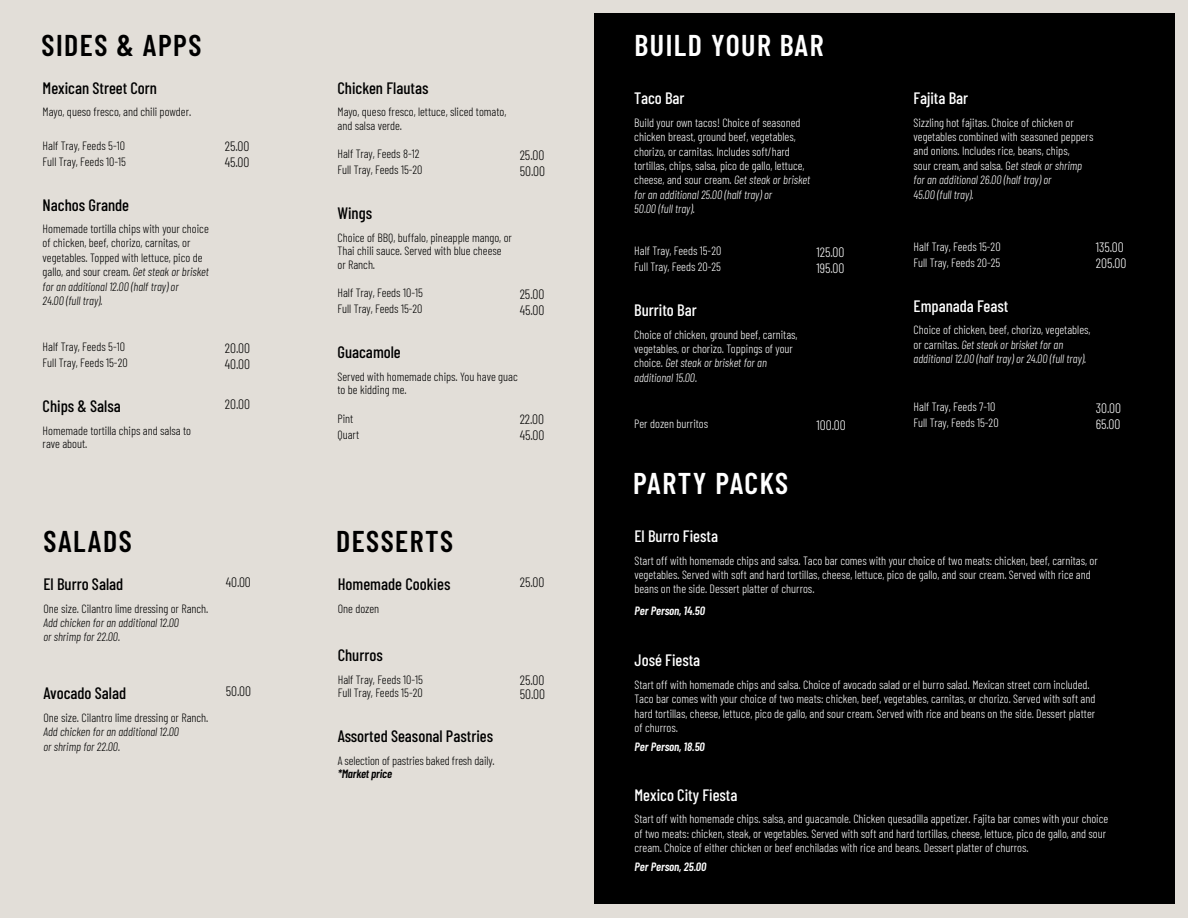
<style>
.page{position:relative;width:1188px;height:918px;background:#e2ded8}
.page>*{position:absolute;margin:0;border:0;box-sizing:border-box;transform-origin:0 0}
.t1{font:600 30px "Barlow Condensed";letter-spacing:.05em;color:#000}
.t2{font:600 30px "Barlow Condensed";letter-spacing:.05em;color:#fff}
.t3{font:500 16.5px "Barlow Condensed";color:#000}
.t4{font:500 16.5px "Barlow Condensed";color:#fff}
.t5{font:300 13.5px "Barlow Condensed";color:#000}
.t6{font:300 13.5px "Barlow Condensed";color:#fff}
.t7{font:300 12px/14.4px "Barlow Condensed";color:#fff}
.t8{font:300 12px/14.4px "Barlow Condensed";color:#000}
.t9{font:italic 300 12px/14.4px "Barlow Condensed";color:#fff}
.t10{font:italic 300 12px/14.4px "Barlow Condensed";color:#000}
.t11{font:italic 600 12px "Barlow Condensed";color:#fff}
.t12{font:italic 600 12px "Barlow Condensed";letter-spacing:-.01em;color:#000}
.s1{font-style:italic}
.s2{font-style:normal}
</style>
<div class="page">
<div style="left:594px;top:14px;width:580px;height:890px;background:#000"></div>
<h1 class="t1" style="left:42px;top:26px;width:161px">SIDES &amp; APPS</h1>
<h1 class="t2" style="left:634px;top:26px;width:191px">BUILD YOUR BAR</h1>
<h2 class="t3" style="left:43px;top:77px;width:116px">Mexican Street Corn</h2>
<p class="t8" style="left:43px;top:104px;width:150px">Mayo, queso fresco, and chili powder.</p>
<p class="t8" style="left:43px;top:138px;width:84px">Half Tray, Feeds 5-10</p>
<p class="t5" style="left:225px;top:138px;width:26px">25.00</p>
<p class="t8" style="left:43px;top:154px;width:85px">Full Tray, Feeds 10-15</p>
<p class="t5" style="left:225px;top:154px;width:26px">45.00</p>
<h2 class="t3" style="left:43px;top:194px;width:88px">Nachos Grande</h2>
<p class="t8" style="left:43px;top:221px;width:168px">Homemade tortilla chips with your choice of chicken, beef, chorizo, carnitas, or vegetables. Topped with lettuce, pico de gallo, and sour cream. <span class="s1">Get steak or brisket for an additional 12.00 (half tray) or<br>24.00 (full tray).</span></p>
<p class="t8" style="left:43px;top:339px;width:84px">Half Tray, Feeds 5-10</p>
<p class="t5" style="left:225px;top:339px;width:27px">20.00</p>
<p class="t8" style="left:43px;top:355px;width:87px">Full Tray, Feeds 15-20</p>
<p class="t5" style="left:225px;top:355px;width:27px">40.00</p>
<h2 class="t3" style="left:43px;top:396px;width:80px">Chips &amp; Salsa</h2>
<p class="t5" style="left:225px;top:396px;width:27px">20.00</p>
<p class="t8" style="left:43px;top:423px;width:150px;line-height:13.5px">Homemade tortilla chips and salsa to rave about.</p>
<h2 class="t3" style="left:338px;top:77px;width:92px">Chicken Flautas</h2>
<p class="t8" style="left:338px;top:105px;width:170px;line-height:13.5px">Mayo, queso fresco, lettuce, sliced tomato, and salsa verde.</p>
<p class="t8" style="left:338px;top:146px;width:83px">Half Tray, Feeds 8-12</p>
<p class="t5" style="left:520px;top:146px;width:26px">25.00</p>
<p class="t8" style="left:338px;top:162px;width:87px">Full Tray, Feeds 15-20</p>
<p class="t5" style="left:520px;top:162px;width:27px">50.00</p>
<h2 class="t3" style="left:338px;top:203px;width:36px">Wings</h2>
<p class="t8" style="left:338px;top:230px;width:176px;line-height:13.5px">Choice of BBQ, buffalo, pineapple mango, or<br>Thai chili sauce. Served with blue cheese or Ranch.</p>
<p class="t8" style="left:338px;top:285px;width:87px">Half Tray, Feeds 10-15</p>
<p class="t5" style="left:520px;top:285px;width:26px">25.00</p>
<p class="t8" style="left:338px;top:301px;width:87px">Full Tray, Feeds 15-20</p>
<p class="t5" style="left:520px;top:301px;width:26px">45.00</p>
<h2 class="t3" style="left:338px;top:342px;width:65px">Guacamole</h2>
<p class="t8" style="left:338px;top:369px;width:182px;line-height:13.5px">Served with homemade chips. You have guac to be kidding me.</p>
<p class="t8" style="left:338px;top:411px;width:17px">Pint</p>
<p class="t5" style="left:520px;top:411px;width:26px">22.00</p>
<p class="t8" style="left:338px;top:427px;width:23px">Quart</p>
<p class="t5" style="left:520px;top:427px;width:26px">45.00</p>
<h2 class="t4" style="left:634px;top:88px;width:52px">Taco Bar</h2>
<p class="t7" style="left:634px;top:115px;width:177px">Build your own tacos! Choice of seasoned chicken breast, ground beef, vegetables, chorizo, or carnitas. Includes soft/hard tortillas, chips, salsa, pico de gallo, lettuce, cheese, and sour cream. <span class="s1">Get steak or brisket for an additional 25.00 (half tray) or<br>50.00 (full tray).</span></p>
<p class="t7" style="left:634px;top:243px;width:89px">Half Tray, Feeds 15-20</p>
<p class="t6" style="left:816px;top:243px;width:30px">125.00</p>
<p class="t7" style="left:634px;top:259px;width:88px">Full Tray, Feeds 20-25</p>
<p class="t6" style="left:816px;top:259px;width:30px">195.00</p>
<h2 class="t4" style="left:634px;top:300px;width:64px">Burrito Bar</h2>
<p class="t7" style="left:634px;top:327px;width:165px">Choice of chicken, ground beef, carnitas, vegetables, or chorizo. Toppings of your choice. <span class="s1">Get steak or brisket for an additional 15.00.</span></p>
<p class="t7" style="left:634px;top:416px;width:75px">Per dozen burritos</p>
<p class="t6" style="left:816px;top:416px;width:31px">100.00</p>
<h2 class="t4" style="left:914px;top:88px;width:56px">Fajita Bar</h2>
<p class="t7" style="left:914px;top:115px;width:181px">Sizzling hot fajitas. Choice of chicken or vegetables combined with seasoned peppers and onions. Includes rice, beans, chips,<br>sour cream, and salsa. G<span class="s1">et steak or shrimp for an additional 26.00 (half tray) or<br>45.00 (full tray).</span></p>
<p class="t7" style="left:914px;top:239px;width:89px">Half Tray, Feeds 15-20</p>
<p class="t6" style="left:1096px;top:239px;width:30px">135.00</p>
<p class="t7" style="left:914px;top:255px;width:88px">Full Tray, Feeds 20-25</p>
<p class="t6" style="left:1096px;top:255px;width:32px">205.00</p>
<h2 class="t4" style="left:914px;top:295px;width:96px">Empanada Feast</h2>
<p class="t9" style="left:914px;top:322px;width:178px"><span class="s2">Choice of chicken, beef, chorizo, vegetables, or carnitas.</span> Get steak or brisket for an additional 12.00 (half tray) or 24.00 (full tray).</p>
<p class="t7" style="left:914px;top:399px;width:83px">Half Tray, Feeds 7-10</p>
<p class="t6" style="left:1096px;top:399px;width:27px">30.00</p>
<p class="t7" style="left:914px;top:415px;width:87px">Full Tray, Feeds 15-20</p>
<p class="t6" style="left:1096px;top:415px;width:26px">65.00</p>
<h1 class="t2" style="left:633px;top:464px;width:157px">PARTY PACKS</h1>
<h1 class="t1" style="left:44px;top:522px;width:90px">SALADS</h1>
<h2 class="t3" style="left:44px;top:574px;width:81px">El Burro Salad</h2>
<p class="t5" style="left:226px;top:574px;width:27px">40.00</p>
<p class="t8" style="left:44px;top:601px;width:166px">One size. Cilantro lime dressing or Ranch.</p>
<p class="t10" style="left:44px;top:615px;width:137px">Add chicken for an additional 12.00 or shrimp for 22.00.</p>
<h2 class="t3" style="left:44px;top:683px;width:84px">Avocado Salad</h2>
<p class="t5" style="left:226px;top:683px;width:27px">50.00</p>
<p class="t8" style="left:44px;top:710px;width:166px">One size. Cilantro lime dressing or Ranch.</p>
<p class="t10" style="left:44px;top:724px;width:137px">Add chicken for an additional 12.00 or shrimp for 22.00.</p>
<h1 class="t1" style="left:336px;top:522px;width:118px">DESSERTS</h1>
<h2 class="t3" style="left:338px;top:574px;width:114px">Homemade Cookies</h2>
<p class="t5" style="left:520px;top:574px;width:26px">25.00</p>
<p class="t8" style="left:338px;top:601px;width:43px">One dozen</p>
<h2 class="t3" style="left:338px;top:645px;width:47px">Churros</h2>
<p class="t8" style="left:338px;top:672px;width:87px">Half Tray, Feeds 10-15</p>
<p class="t5" style="left:520px;top:672px;width:26px">25.00</p>
<p class="t8" style="left:338px;top:685px;width:87px">Full Tray, Feeds 15-20</p>
<p class="t5" style="left:520px;top:685px;width:27px">50.00</p>
<h2 class="t3" style="left:338px;top:726px;width:157px">Assorted Seasonal Pastries</h2>
<p class="t8" style="left:338px;top:753px;width:158px">A selection of pastries baked fresh daily.</p>
<p class="t12" style="left:338px;top:766px;width:56px">*Market price</p>
<h2 class="t4" style="left:634px;top:526px;width:85px">El Burro Fiesta</h2>
<p class="t7" style="left:634px;top:553px;width:465px">Start off with homemade chips and salsa. Taco bar comes with your choice of two meats: chicken, beef, carnitas, or vegetables. Served with soft and hard tortillas, cheese, lettuce, pico de gallo, and sour cream. Served with rice and beans on the side. Dessert platter of churros.</p>
<p class="t11" style="left:634px;top:603px;width:72px">Per Person, 14.50</p>
<h2 class="t4" style="left:634px;top:650px;width:67px">José Fiesta</h2>
<p class="t7" style="left:634px;top:677px;width:462px">Start off with homemade chips and salsa. Choice of avocado salad or el burro salad. Mexican street corn included.<br>Taco bar comes with your choice of two meats: chicken, beef, vegetables, carnitas, or chorizo. Served with soft and hard tortillas, cheese, lettuce, pico de gallo, and sour cream. Served with rice and beans on the side. Dessert platter of churros.</p>
<p class="t11" style="left:634px;top:739px;width:72px">Per Person, 18.50</p>
<h2 class="t4" style="left:634px;top:784px;width:105px">Mexico City Fiesta</h2>
<p class="t7" style="left:634px;top:811px;width:475px">Start off with homemade chips. salsa, and guacamole. Chicken quesadilla appetizer. Fajita bar comes with your choice of two meats: chicken, steak, or vegetables. Served with soft and hard tortillas, cheese, lettuce, pico de gallo, and sour cream. Choice of either chicken or beef enchiladas with rice and beans. Dessert platter of churros.</p>
<p class="t11" style="left:634px;top:859px;width:73px">Per Person, 25.00</p>
</div>
